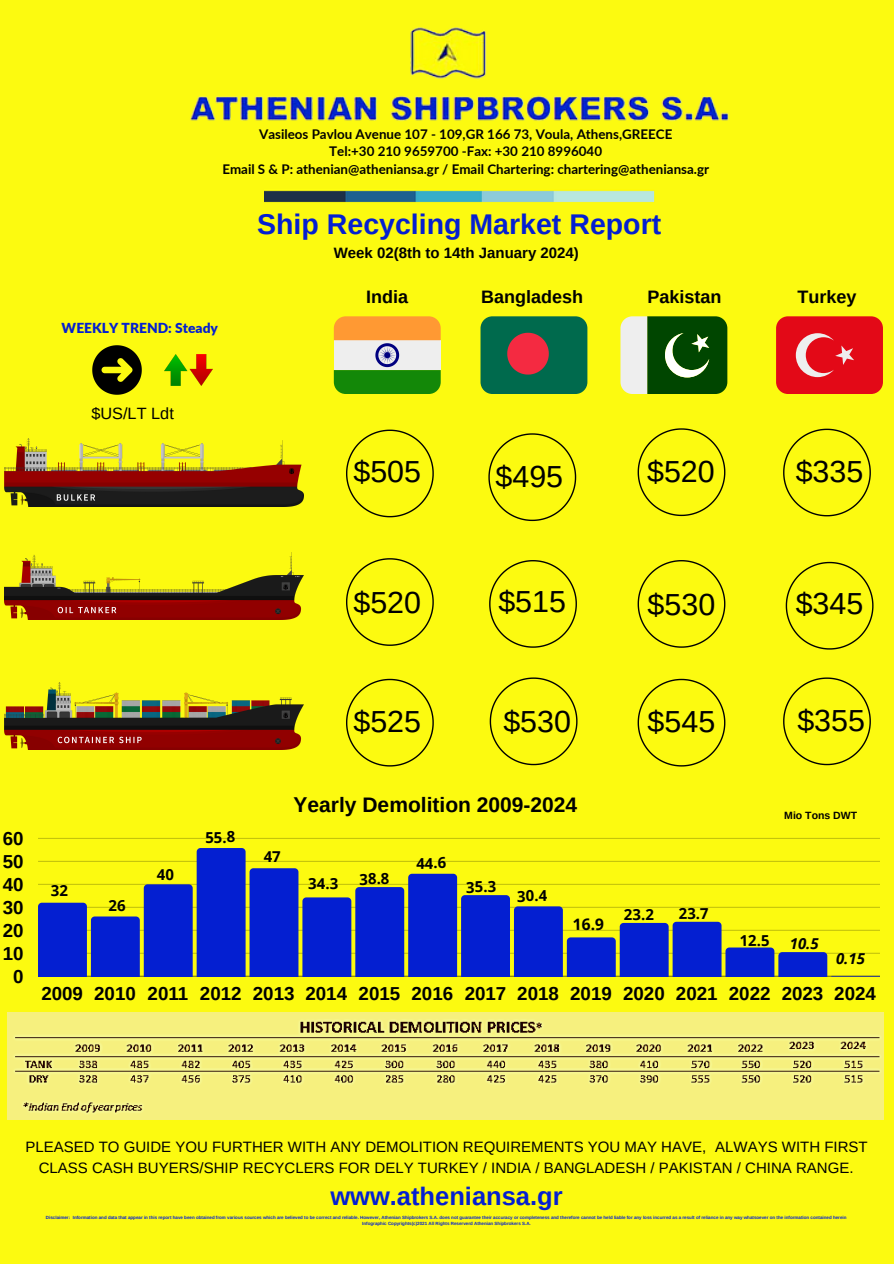
<style>
.page{position:relative;width:894px;height:1264px;background:#fff}
.page>*{position:absolute;margin:0;border:0;box-sizing:border-box;transform-origin:0 0}
.t1{font:30.45px "Arimo";color:#000}
.t2{font:30.45px "Arimo";color:#000}
.t3{font:700 28.5px "Arimo";color:#041fd1}
.t4{font:700 25.5px "Arimo";color:#041fd1}
.t5{font:700 21px "Arimo";color:#000}
.t6{font:700 18.75px "Arimo";color:#000}
.t7{font:700 18px "Arimo";color:#000}
.t8{font:16.35px "Arimo";color:#000}
.t9{font:700 15.6px "Noto Sans";color:#000}
.t10{font:15px/21px "Arimo";color:#000;text-align:center}
.t11{font:700 15px "Noto Sans";color:#000}
.t12{font:700 15px "Arimo";color:#000}
.t13{font:italic 700 15px "Noto Sans";color:#000}
.t14{font:900 13.8px "Lato";color:#041fd1}
.t15{font:700 13.35px "Lato";color:#000}
.t16{font:700 10.5px "Arimo";color:#000}
.t17{font:700 4.5px "Arimo";color:#041fd1}
</style>
<div class="page">
<div style="left:0;top:0;width:893px;height:1263px;background:#fcfa10"></div>
<img style="left:190px;top:27px;width:539px;height:95px">
<svg style="left:334px;top:316px;width:106px;height:78px;background:#aaaf69"></svg>
<div style="left:480px;top:316px;width:107px;height:78px;background:#006a4d;border-radius:12px"></div>
<svg style="left:507px;top:333px;width:41px;height:41px"></svg>
<svg style="left:620px;top:316px;width:107px;height:78px;background:#52804b"></svg>
<div style="left:775px;top:316px;width:107px;height:78px;background:#e30917;border-radius:12px"></div>
<svg style="left:795px;top:333px;width:58px;height:44px"></svg>
<img style="left:5px;top:683px;width:298px;height:66px">
<img style="left:5px;top:552px;width:298px;height:68px">
<img style="left:5px;top:439px;width:298px;height:67px">
<hr style="left:38px;top:838px;width:841px;height:1px;background:#000">
<svg style="left:38px;top:848px;width:841px;height:128px"></svg>
<img style="left:264px;top:190px;width:390px;height:12px">
<svg style="left:92px;top:345px;width:50px;height:50px"></svg>
<img style="left:164px;top:355px;width:49px;height:30px">
<svg style="left:346px;top:429px;width:87px;height:88px"></svg>
<svg style="left:488px;top:433px;width:88px;height:88px"></svg>
<svg style="left:637px;top:428px;width:88px;height:88px"></svg>
<svg style="left:783px;top:428px;width:87px;height:88px"></svg>
<svg style="left:783px;top:677px;width:87px;height:88px"></svg>
<svg style="left:637px;top:678px;width:88px;height:88px"></svg>
<svg style="left:489px;top:677px;width:88px;height:88px"></svg>
<svg style="left:346px;top:678px;width:87px;height:88px"></svg>
<svg style="left:785px;top:562px;width:88px;height:87px"></svg>
<svg style="left:637px;top:560px;width:88px;height:87px"></svg>
<svg style="left:489px;top:560px;width:87px;height:87px"></svg>
<svg style="left:346px;top:558px;width:87px;height:88px"></svg>
<img style="left:7px;top:1012px;width:875px;height:106px">
<p class="t15" style="left:259px;top:125px;width:414px">Vasileos Pavlou Avenue 107 - 109,GR 166 73, Voula, Athens,GREECE</p>
<p class="t15" style="left:329px;top:143px;width:274px">Tel:+30 210 9659700 -Fax: +30 210 8996040</p>
<p class="t15" style="left:222px;top:161px;width:488px">Email S &amp; P: athenian@atheniansa.gr / Email Chartering: chartering@atheniansa.gr</p>
<p class="t3" style="left:257px;top:208px;width:405px">Ship Recycling Market Report</p>
<p class="t12" style="left:333px;top:244px;width:247px">Week 02(8th to 14th January 2024)</p>
<p class="t14" style="left:62px;top:320px;width:158px">WEEKLY TREND: Steady</p>
<p class="t8" style="left:91px;top:404px;width:84px">$US/LT Ldt</p>
<p class="t7" style="left:366px;top:287px;width:43px">India</p>
<p class="t7" style="left:481px;top:287px;width:103px">Bangladesh</p>
<p class="t7" style="left:647px;top:287px;width:75px">Pakistan</p>
<p class="t7" style="left:797px;top:287px;width:60px">Turkey</p>
<p class="t2" style="left:353px;top:454px;width:69px">$505</p>
<p class="t2" style="left:495px;top:459px;width:69px">$495</p>
<p class="t1" style="left:647px;top:455px;width:69px">$520</p>
<p class="t1" style="left:795px;top:454px;width:69px">$335</p>
<p class="t1" style="left:353px;top:586px;width:69px">$520</p>
<p class="t1" style="left:498px;top:584px;width:69px">$515</p>
<p class="t1" style="left:647px;top:587px;width:69px">$530</p>
<p class="t1" style="left:795px;top:586px;width:69px">$345</p>
<p class="t1" style="left:353px;top:704px;width:69px">$525</p>
<p class="t1" style="left:503px;top:704px;width:69px">$530</p>
<p class="t1" style="left:647px;top:704px;width:69px">$545</p>
<p class="t1" style="left:797px;top:703px;width:69px">$355</p>
<p class="t5" style="left:293px;top:793px;width:285px">Yearly Demolition 2009-2024</p>
<p class="t16" style="left:784px;top:810px;width:74px">Mio Tons DWT</p>
<p class="t6" style="left:3px;top:827px;width:22px">60</p>
<p class="t11" style="left:205px;top:826px;width:31px;rotate:-1deg">55.8</p>
<p class="t6" style="left:3px;top:850px;width:22px">50</p>
<p class="t6" style="left:3px;top:873px;width:22px">40</p>
<p class="t6" style="left:3px;top:896px;width:22px">30</p>
<p class="t6" style="left:3px;top:919px;width:22px">20</p>
<p class="t6" style="left:3px;top:942px;width:22px">10</p>
<p class="t11" style="left:51px;top:880px;width:19px">32</p>
<p class="t11" style="left:108px;top:894px;width:19px">26</p>
<p class="t11" style="left:157px;top:863px;width:19px">40</p>
<p class="t11" style="left:263px;top:845px;width:19px">47</p>
<p class="t11" style="left:308px;top:872px;width:31px">34.3</p>
<p class="t11" style="left:359px;top:868px;width:31px;rotate:-1deg">38.8</p>
<p class="t11" style="left:416px;top:852px;width:31px;rotate:-1deg">44.6</p>
<p class="t11" style="left:466px;top:876px;width:31px;rotate:-1deg">35.3</p>
<p class="t11" style="left:517px;top:885px;width:31px;rotate:-1deg">30.4</p>
<p class="t9" style="left:572px;top:913px;width:33px;rotate:-1deg">16.9</p>
<p class="t11" style="left:623px;top:903px;width:31px">23.2</p>
<p class="t11" style="left:678px;top:903px;width:31px;rotate:-1deg">23.7</p>
<p class="t11" style="left:739px;top:929px;width:31px;rotate:-1deg">12.5</p>
<p class="t13" style="left:789px;top:932px;width:31px">10.5</p>
<p class="t13" style="left:835px;top:948px;width:31px">0.15</p>
<p class="t6" style="left:13px;top:965px;width:12px">0</p>
<p class="t6" style="left:41px;top:982px;width:43px">2009</p>
<p class="t6" style="left:94px;top:982px;width:43px">2010</p>
<p class="t6" style="left:148px;top:982px;width:42px">2011</p>
<p class="t6" style="left:200px;top:982px;width:43px">2012</p>
<p class="t6" style="left:253px;top:982px;width:43px">2013</p>
<p class="t6" style="left:305px;top:982px;width:43px">2014</p>
<p class="t6" style="left:358px;top:982px;width:43px">2015</p>
<p class="t6" style="left:411px;top:982px;width:43px">2016</p>
<p class="t6" style="left:464px;top:982px;width:43px">2017</p>
<p class="t6" style="left:517px;top:982px;width:43px">2018</p>
<p class="t6" style="left:570px;top:982px;width:43px">2019</p>
<p class="t6" style="left:623px;top:982px;width:43px">2020</p>
<p class="t6" style="left:675px;top:982px;width:43px">2021</p>
<p class="t6" style="left:728px;top:982px;width:43px">2022</p>
<p class="t6" style="left:781px;top:982px;width:43px">2023</p>
<p class="t6" style="left:834px;top:982px;width:43px">2024</p>
<p class="t10" style="left:25px;top:1136px;width:843px">PLEASED TO GUIDE YOU FURTHER WITH ANY DEMOLITION REQUIREMENTS YOU MAY HAVE, ALWAYS WITH FIRST<br>CLASS CASH BUYERS/SHIP RECYCLERS FOR DELY TURKEY / INDIA / BANGLADESH / PAKISTAN / CHINA RANGE.</p>
<p class="t4" style="left:330px;top:1181px;width:234px">www.atheniansa.gr</p>
<p class="t17" style="left:46px;top:1214px;width:801px">Disclaimer: Information and data that appear in this report have been obtained from various sources which are believed to be correct and reliable. However, Athenian Shipbrokers S.A. does not guarantee their accuracy or completeness and therefore cannot be held liable for any loss incurred as a result of reliance in any way whatsoever on the information contained herein</p>
<p class="t17" style="left:362px;top:1220px;width:170px">Infographic Copyrights(c)2021 All Rights Reserverd Athenian Shipbrokers S.A.</p>
</div>
